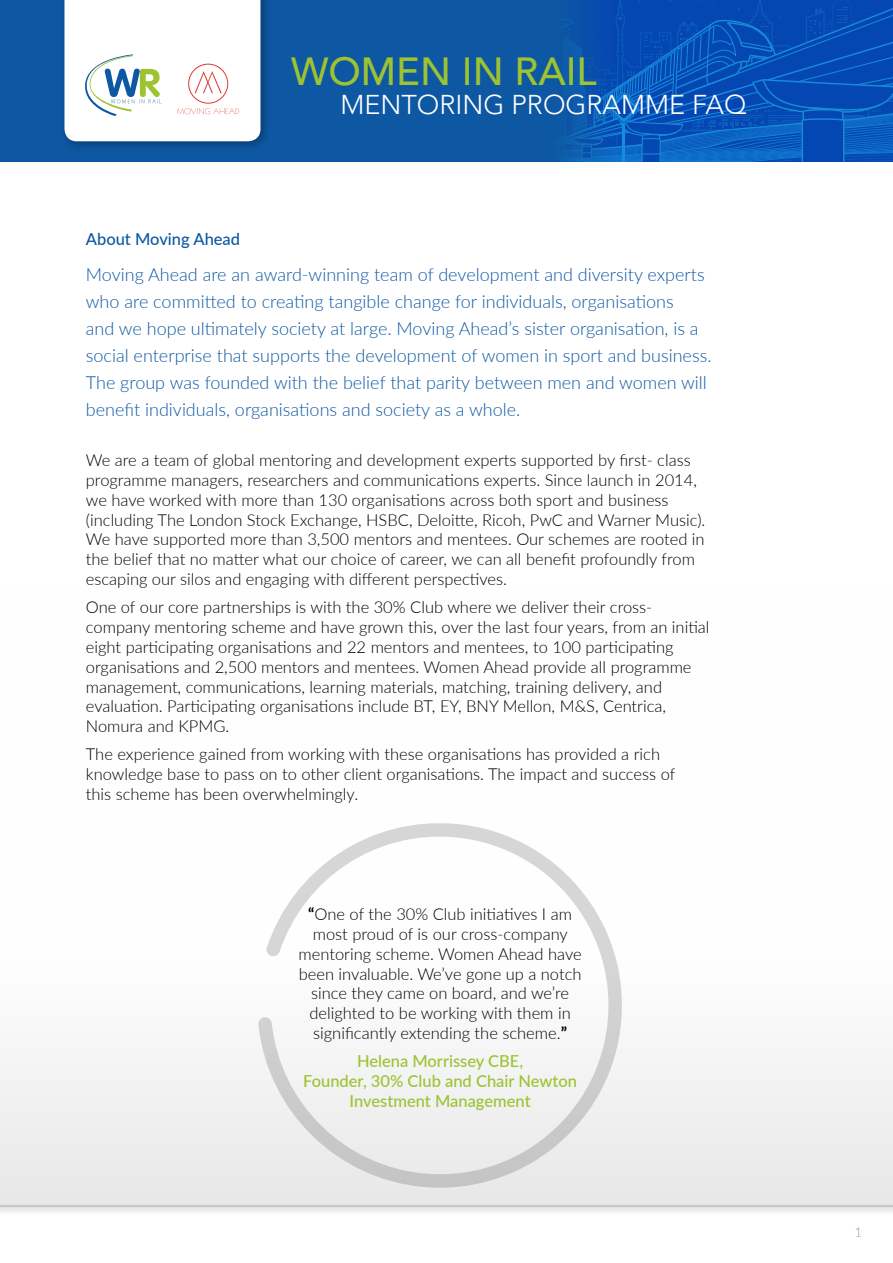
<style>
.page{position:relative;width:893px;height:1263px;background:#fff}
.page>*{position:absolute;margin:0;border:0;box-sizing:border-box;transform-origin:0 0}
.t1{font:500 39px "Avenir";color:#9dc331}
.t2{font:300 27px "Avenir";color:#fff}
.t3{font:300 18px/27px "Lato";color:#0e58a3}
.t4{font:300 16.5px/19.8px "Lato";color:#000}
.t5{font:500 16.5px/19.8px "Lato";color:#9dc331;text-align:center}
.t6{font:500 16.5px "Lato";color:#0e58a3}
.t7{font:300 13.5px "Lato";color:#9d9d9c}
.s1{font-weight:700}
</style>
<div class="page">
<div style="left:0;top:586px;width:893px;height:620px;background:linear-gradient(to bottom,#fff,#efefef)"></div>
<svg style="left:0;top:1205px;width:893px;height:7px;fill:#e7e7e7"></svg>
<div style="left:0;top:0;width:893px;height:162px;background:#0e58a3"></div>
<svg style="left:566px;top:0;width:327px;height:162px"></svg>
<svg style="left:258px;top:817px;width:367px;height:374px"></svg>
<div style="left:58px;top:0;width:213px;height:152px;background:#000;opacity:.3"></div>
<svg style="left:64px;top:0;width:196px;height:141px"></svg>
<h1 class="t1" style="left:291px;top:49px;width:307px">WOMEN IN RAIL</h1>
<h2 class="t2" style="left:340px;top:89px;width:408px">MENTORING PROGRAMME FAQ</h2>
<p class="t6" style="left:86px;top:227px;width:156px">About Moving Ahead</p>
<p class="t3" style="left:86px;top:260px;width:627px">Moving Ahead are an award-winning team of development and diversity experts who are committed to creating tangible change for individuals, organisations<br>and we hope ultimately society at large. Moving Ahead’s sister organisation, is a social enterprise that supports the development of women in sport and business.<br>The group was founded with the belief that parity between men and women will benefit individuals, organisations and society as a whole.</p>
<p class="t4" style="left:86px;top:450px;width:621px">We are a team of global mentoring and development experts supported by first- class programme managers, researchers and communications experts. Since launch in 2014, we have worked with more than 130 organisations across both sport and business (including The London Stock Exchange, HSBC, Deloitte, Ricoh, PwC and Warner Music).<br>We have supported more than 3,500 mentors and mentees. Our schemes are rooted in the belief that no matter what our choice of career, we can all benefit profoundly from escaping our silos and engaging with different perspectives.</p>
<p class="t4" style="left:86px;top:597px;width:625px">One of our core partnerships is with the 30% Club where we deliver their cross&shy;company mentoring scheme and have grown this, over the last four years, from an initial eight participating organisations and 22 mentors and mentees, to 100 participating organisations and 2,500 mentors and mentees. Women Ahead provide all programme management, communications, learning materials, matching, training delivery, and evaluation. Participating organisations include BT, EY, BNY Mellon, M&amp;S, Centrica, Nomura and KPMG.</p>
<p class="t4" style="left:86px;top:744px;width:591px">The experience gained from working with these organisations has provided a rich knowledge base to pass on to other client organisations. The impact and success of this scheme has been overwhelmingly.</p>
<p class="t4" style="left:299px;top:904px;width:285px;text-align:center"><span class="s1">“</span>One of the 30% Club initiatives I am most proud of is our cross-company mentoring scheme. Women Ahead have been invaluable. We’ve gone up a notch since they came on board, and we’re delighted to be working with them in significantly extending the scheme.<span class="s1">”</span></p>
<p class="t5" style="left:303px;top:1050px;width:275px">Helena Morrissey CBE,<br>Founder, 30% Club and Chair Newton<br>Investment Management</p>
<p class="t7" style="left:854px;top:1223px;width:9px">1</p>
</div>
